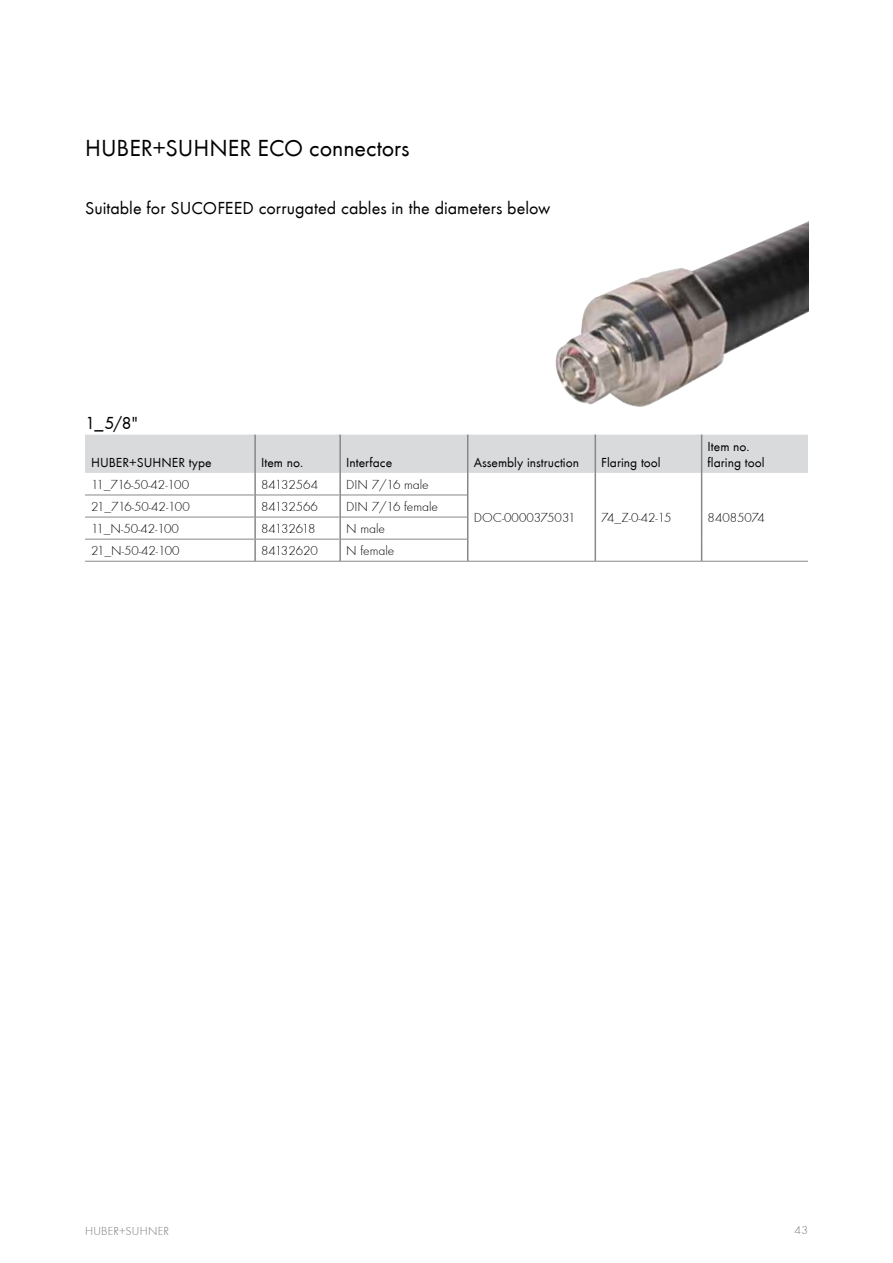
<style>
.page{position:relative;width:893px;height:1263px;background:#fff}
.page>*{position:absolute;margin:0;border:0;box-sizing:border-box;transform-origin:0 0}
.t1{font:24px "Futura T Boo";color:#000}
.t2{font:18px "Futura T Boo";color:#000}
.t3{font:300 13.5px "Futura T";color:#000}
.t4{font:13.5px/16.2px "Futura T Boo";color:#000}
.t5{font:300 13.5px "Futura T";letter-spacing:-.045em;color:#000}
.t6{font:300 13.5px "Futura T";letter-spacing:-.07em;color:#000}
.t7{font:300 12px "Futura T";letter-spacing:.02em;color:#707172}
</style>
<div class="page">
<img style="left:555px;top:221px;width:254px;height:186px">
<hr style="left:85px;top:561px;width:170px;height:1px;background:#87888a">
<hr style="left:255px;top:561px;width:85px;height:1px;background:#87888a">
<hr style="left:340px;top:561px;width:128px;height:1px;background:#87888a">
<hr style="left:468px;top:561px;width:127px;height:1px;background:#87888a">
<hr style="left:595px;top:561px;width:107px;height:1px;background:#87888a">
<hr style="left:702px;top:561px;width:106px;height:1px;background:#87888a">
<svg style="left:85px;top:435px;width:723px;height:126px"></svg>
<h1 class="t1" style="left:85px;top:134px;width:326px">HUBER+SUHNER ECO connectors</h1>
<h2 class="t2" style="left:85px;top:198px;width:467px">Suitable for SUCOFEED corrugated cables in the diameters below</h2>
<h2 class="t2" style="left:85px;top:412px;width:54px">1_5/8"</h2>
<p class="t4" style="left:91px;top:454px;width:122px">HUBER+SUHNER type</p>
<p class="t4" style="left:261px;top:454px;width:44px">Item no.</p>
<p class="t4" style="left:346px;top:454px;width:48px">Interface</p>
<p class="t4" style="left:474px;top:454px;width:107px">Assembly instruction</p>
<p class="t4" style="left:601px;top:454px;width:61px">Flaring tool</p>
<p class="t5" style="left:91px;top:477px;width:100px">11_716-50-42-100</p>
<p class="t3" style="left:261px;top:477px;width:59px">84132564</p>
<p class="t3" style="left:346px;top:477px;width:84px">DIN 7/16 male</p>
<p class="t4" style="left:708px;top:438px;width:58px">Item no. flaring tool</p>
<p class="t5" style="left:91px;top:499px;width:100px">21_716-50-42-100</p>
<p class="t3" style="left:261px;top:499px;width:58px">84132566</p>
<p class="t3" style="left:346px;top:499px;width:93px">DIN 7/16 female</p>
<p class="t3" style="left:91px;top:521px;width:89px">11_N-50-42-100</p>
<p class="t6" style="left:261px;top:521px;width:56px">84132618</p>
<p class="t3" style="left:346px;top:521px;width:40px">N male</p>
<p class="t3" style="left:91px;top:543px;width:90px">21_N-50-42-100</p>
<p class="t3" style="left:261px;top:543px;width:58px">84132620</p>
<p class="t3" style="left:346px;top:543px;width:50px">N female</p>
<p class="t3" style="left:474px;top:510px;width:103px">DOC-0000375031</p>
<p class="t3" style="left:601px;top:510px;width:72px">74_Z-0-42-15</p>
<p class="t3" style="left:708px;top:510px;width:59px">84085074</p>
<p class="t7" style="left:85px;top:1225px;width:86px">HUBER+SUHNER</p>
<p class="t7" style="left:795px;top:1223px;width:15px">43</p>
</div>
